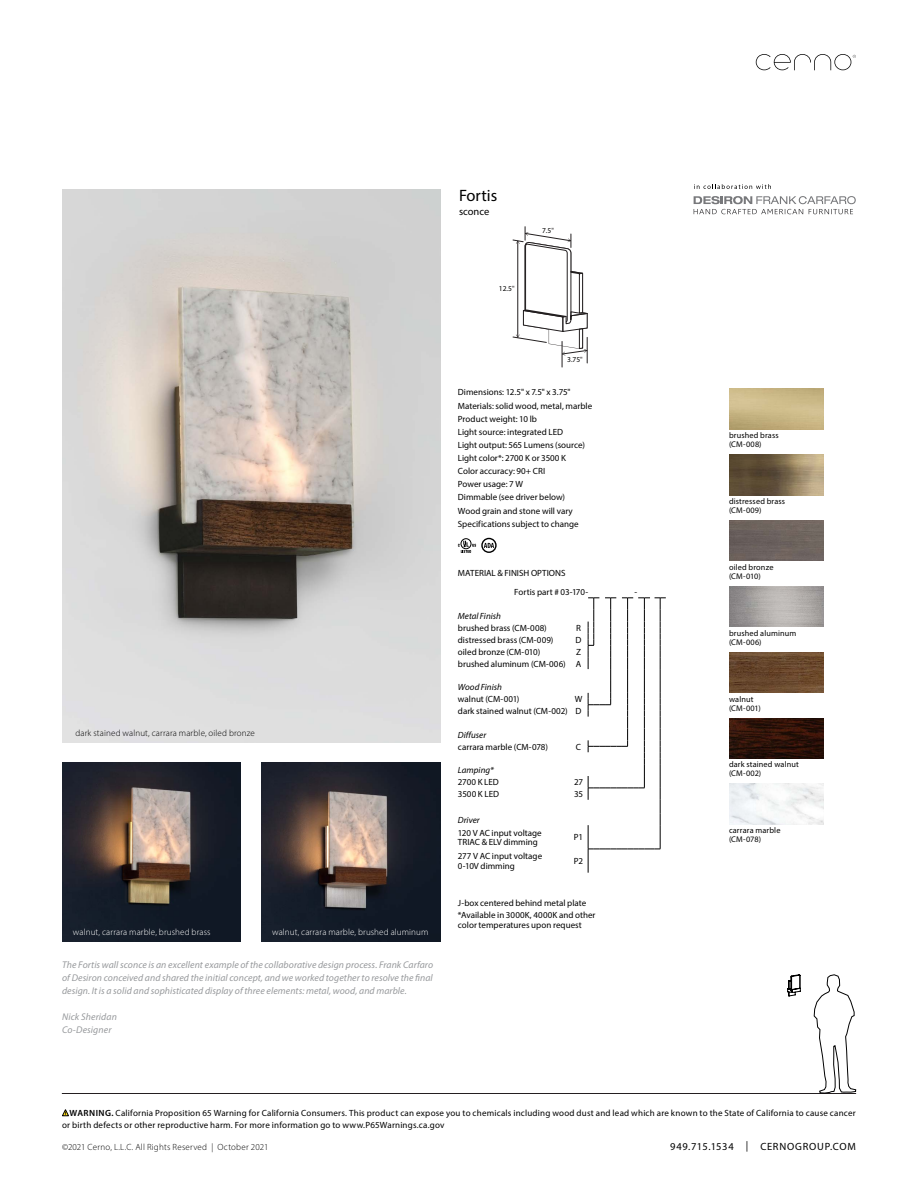
<style>
.page{position:relative;width:918px;height:1188px;background:#fff}
.page>*{position:absolute;margin:0;border:0;box-sizing:border-box;transform-origin:0 0}
.t1{font:16.5px "Myriad Pro";color:#000}
.t2{font:10.5px "Myriad Pro";letter-spacing:.065em;color:#000}
.t3{font:italic 9.75px/13px "Myriad Pro";letter-spacing:.01em;color:#97999c;text-align:justify}
.t4{font:9px/13px "Myriad Pro";letter-spacing:.005em;color:#000}
.t5{font:9px/12px "Myriad Pro";letter-spacing:.025em;color:#000}
.t6{font:300 9px "Myriad Pro";letter-spacing:.02em;color:#000}
.t7{font:300 9px "Myriad Pro";letter-spacing:.015em;color:#fff}
.t8{font:italic 9px "Myriad Pro";color:#000}
.t9{font:8.25px/9px "Myriad Pro";letter-spacing:.015em;color:#000}
.t10{font:7.5px "Myriad Pro";color:#000}
.s1{color:#231f20}
.s2{font-weight:600}
</style>
<div class="page">
<svg style="left:756px;top:54px;width:100px;height:16px"></svg>
<svg style="left:62px;top:1109px;width:7px;height:8px"></svg>
<hr style="left:62px;top:1093px;width:794px;height:1px;background:#241f21">
<svg style="left:458px;top:538px;width:39px;height:15px"></svg>
<svg style="left:588px;top:598px;width:78px;height:275px"></svg>
<img style="left:729px;top:389px;width:95px;height:40px">
<img style="left:729px;top:520px;width:95px;height:41px">
<img style="left:729px;top:718px;width:95px;height:41px">
<img style="left:729px;top:455px;width:95px;height:40px">
<img style="left:729px;top:652px;width:95px;height:41px">
<img style="left:729px;top:586px;width:95px;height:41px">
<img style="left:729px;top:784px;width:95px;height:40px">
<img style="left:62px;top:189px;width:378px;height:553px">
<svg style="left:814px;top:974px;width:42px;height:119px"></svg>
<svg style="left:787px;top:974px;width:14px;height:22px"></svg>
<img style="left:62px;top:762px;width:179px;height:179px">
<img style="left:261px;top:762px;width:179px;height:179px">
<svg style="left:513px;top:227px;width:75px;height:140px"></svg>
<svg style="left:694px;top:184px;width:77px;height:5px"></svg>
<svg style="left:694px;top:196px;width:162px;height:18px"></svg>
<h1 class="t1" style="left:459px;top:186px;width:40px">Fortis</h1>
<p class="t2" style="left:459px;top:205px;width:32px">sconce</p>
<p class="t10" style="left:499px;top:284px;width:17px">12.5<span class="s1">"</span></p>
<p class="t10" style="left:542px;top:226px;width:13px">7.5<span class="s1">"</span></p>
<p class="t6" style="left:76px;top:727px;width:181px">dark stained walnut, carrara marble, oiled bronze</p>
<p class="t7" style="left:73px;top:926px;width:139px">walnut, carrara marble, brushed brass</p>
<p class="t7" style="left:272px;top:926px;width:158px">walnut, carrara marble, brushed aluminum</p>
<p class="t3" style="left:62px;top:958px;width:373px">The Fortis wall sconce is an excellent example of the collaborative design process. Frank Carfaro of Desiron conceived and shared the initial concept, and we worked together to resolve the final design. It is a solid and sophisticated display of three elements: metal, wood, and marble.</p>
<p class="t3" style="left:62px;top:1010px;width:56px">Nick Sheridan<br>Co-Designer</p>
<p class="t10" style="left:567px;top:355px;width:17px">3.75<span class="s1">"</span></p>
<p class="t4" style="left:458px;top:386px;width:136px">Dimensions: 12.5" x 7.5" x 3.75"<br>Materials: solid wood, metal, marble<br>Product weight: 10 lb<br>Light source: integrated LED<br>Light output: 565 Lumens (source)<br>Light color*: 2700 K or 3500 K<br>Color accuracy: 90+ CRI<br>Power usage: 7 W<br>Dimmable (see driver below)<br>Wood grain and stone will vary<br>Specifications subject to change</p>
<p class="t4" style="left:514px;top:563px;width:75px;line-height:19.5px;text-indent:-56px">MATERIAL &amp; FINISH OPTIONS<br>Fortis part # 03-170-</p>
<p class="t8" style="left:458px;top:610px;width:44px">Metal Finish</p>
<p class="t4" style="left:458px;top:621px;width:90px">brushed brass (CM-008)</p>
<p class="t4" style="left:576px;top:621px;width:6px">R</p>
<p class="t4" style="left:458px;top:633px;width:97px">distressed brass (CM-009)</p>
<p class="t4" style="left:576px;top:633px;width:7px">D</p>
<p class="t4" style="left:458px;top:645px;width:84px">oiled bronze (CM-010)</p>
<p class="t4" style="left:458px;top:646px;width:125px;line-height:11.9px;text-align:right">Z<br>brushed aluminum (CM-006) A</p>
<p class="t8" style="left:458px;top:682px;width:45px">Wood Finish</p>
<p class="t4" style="left:458px;top:692px;width:63px">walnut (CM-001)</p>
<p class="t4" style="left:458px;top:693px;width:126px;line-height:11.9px;text-align:right">W<br>dark stained walnut (CM-002) D</p>
<p class="t8" style="left:458px;top:729px;width:30px">Diffuser</p>
<p class="t4" style="left:458px;top:740px;width:92px">carrara marble (CM-078)</p>
<p class="t4" style="left:576px;top:740px;width:7px">C</p>
<p class="t8" style="left:458px;top:765px;width:37px">Lamping*</p>
<p class="t4" style="left:458px;top:776px;width:42px">2700 K LED</p>
<p class="t4" style="left:574px;top:776px;width:11px">27</p>
<p class="t4" style="left:458px;top:788px;width:43px">3500 K LED</p>
<p class="t4" style="left:574px;top:788px;width:11px">35</p>
<p class="t8" style="left:458px;top:814px;width:23px">Driver</p>
<p class="t4" style="left:458px;top:828px;width:85px;line-height:9.8px">120 V AC input voltage<br>TRIAC &amp; ELV dimming</p>
<p class="t4" style="left:574px;top:831px;width:11px">P1</p>
<p class="t4" style="left:458px;top:851px;width:86px;line-height:9.8px">277 V AC input voltage<br>0-10V dimming</p>
<p class="t4" style="left:574px;top:854px;width:11px">P2</p>
<p class="t4" style="left:458px;top:896px;width:139px;line-height:12.5px">J-box centered behind metal plate *Available in 3000K, 4000K and other</p>
<p class="t4" style="left:458px;top:918px;width:125px">color temperatures upon request</p>
<p class="t4" style="left:634px;top:586px;width:4px">-</p>
<p class="t9" style="left:729px;top:431px;width:51px">brushed brass (CM-008)</p>
<p class="t9" style="left:729px;top:497px;width:58px">distressed brass (CM-009)</p>
<p class="t9" style="left:729px;top:562px;width:46px">oiled bronze (CM-010)</p>
<p class="t9" style="left:729px;top:628px;width:69px">brushed aluminum (CM-006)</p>
<p class="t9" style="left:729px;top:694px;width:33px">walnut (CM-001)</p>
<p class="t9" style="left:729px;top:760px;width:71px">dark stained walnut (CM-002)</p>
<p class="t9" style="left:729px;top:826px;width:53px">carrara marble (CM-078)</p>
<p class="t5" style="left:62px;top:1107px;width:795px;text-indent:8px"><span class="s2">WARNING.</span> California Proposition 65 Warning for California Consumers. This product can expose you to chemicals including wood dust and lead which are known to the State of California to cause cancer or birth defects or other reproductive harm. For more information go to www.P65Warnings.ca.gov</p>
<p class="t6" style="left:62px;top:1141px;width:208px">©2021 Cerno, L.L.C. All Rights Reserved | October 2021</p>
<p class="t2" style="left:670px;top:1140px;width:187px">949.715.1534 | CERNOGROUP.COM</p>
</div>
